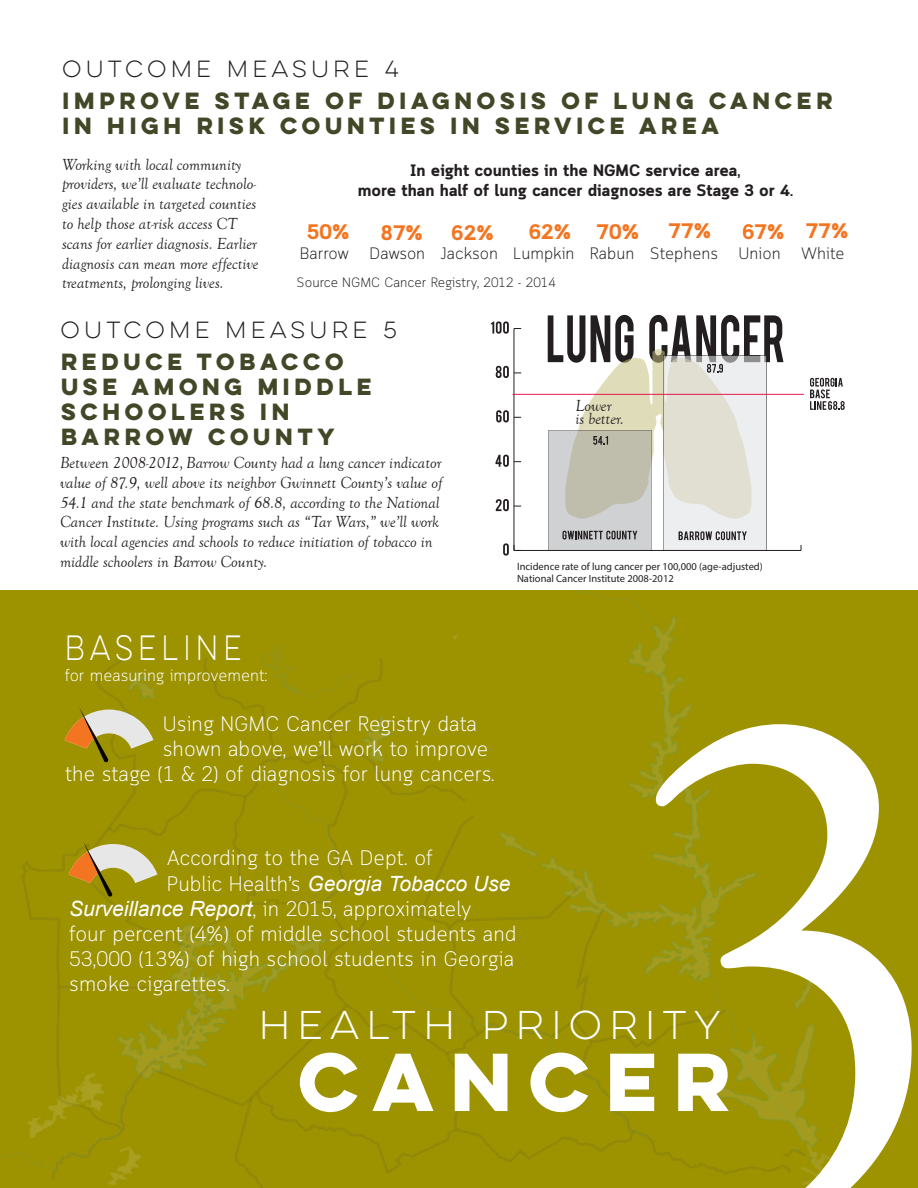
<style>
.page{position:relative;width:918px;height:1188px;background:#fff}
.page>*{position:absolute;margin:0;border:0;box-sizing:border-box;transform-origin:0 0}
.t1{font:744px "Goudy Old Style T";color:#fff}
.t2{font:700 73.5px "Lulo Clean One";color:#fff}
.t3{font:36px "Lulo Clean One";color:#fff}
.t4{font:31.5px "Lulo Clean One";color:#fff;scale:.81 1}
.t5{font:300 21px/25.2px "Cloud";color:#fff}
.t6{font:700 21px/25.2px "Lulo Clean One";color:#424727}
.t7{font:italic 21px "Arial";color:#fff}
.t8{font:21px "Lulo Clean One";color:#231f20}
.t9{font:700 21px "Cloud";color:#f47521}
.t10{font:italic 16.5px/19.8px "Goudy Old Style T";color:#231f20}
.t11{font:700 16.5px/19.8px "Cloud";color:#231f20;text-align:center}
.t12{font:300 16.5px "Cloud";color:#231f20}
.t13{font:300 16.5px "Cloud";color:#fff}
.t14{font:300 13.5px "Cloud";color:#231f20}
.t15{font:10.5px/12.6px "Myriad Pro";color:#231f20}
.s1{font-family:"Cloud";font-weight:300;font-style:normal}
.s2{font-family:"Arial";font-weight:400;font-style:italic}
</style>
<div class="page">
<div style="left:0;top:591px;width:918px;height:597px;background:#9d9200"></div>
<img style="left:0;top:635px;width:851px;height:553px">
<svg style="left:65px;top:707px;width:88px;height:56px"></svg>
<svg style="left:518px;top:505px;width:372px;height:224px"></svg>
<hr style="left:514px;top:550px;width:287px;height:1px;background:#231f20">
<hr style="left:514px;top:329px;width:1px;height:221px;background:#231f20">
<svg style="left:503px;top:543px;width:18px;height:13px"></svg>
<svg style="left:496px;top:499px;width:25px;height:12px"></svg>
<svg style="left:495px;top:455px;width:26px;height:12px"></svg>
<svg style="left:496px;top:410px;width:25px;height:12px"></svg>
<svg style="left:496px;top:366px;width:25px;height:12px"></svg>
<svg style="left:491px;top:321px;width:30px;height:13px"></svg>
<div style="left:663px;top:355px;width:104px;height:196px;background:#edeeef;border:1px solid #231f20"></div>
<div style="left:548px;top:430px;width:104px;height:121px;background:#d0d1d2;border:1px solid #231f20"></div>
<svg style="left:562px;top:531px;width:75px;height:9px"></svg>
<svg style="left:679px;top:531px;width:68px;height:9px"></svg>
<hr style="left:512px;top:394px;width:292px;height:1px;background:#e8184c">
<svg style="left:810px;top:378px;width:35px;height:32px"></svg>
<svg style="left:548px;top:315px;width:235px;height:204px"></svg>
<svg style="left:69px;top:842px;width:89px;height:55px"></svg>
<p class="t8" style="left:62px;top:54px;width:342px">OUTCOME MEASURE 4</p>
<p class="t6" style="left:63px;top:87px;width:776px">IMPROVE STAGE OF DIAGNOSIS OF LUNG CANCER<br>IN HIGH RISK COUNTIES IN SERVICE AREA</p>
<p class="t10" style="left:62px;top:155px;width:198px">Working with local community providers, we’ll evaluate technolo&shy;gies available in targeted counties to help those at-risk access CT scans for earlier diagnosis. Earlier diagnosis can mean more effective treatments, prolonging lives.</p>
<p class="t11" style="left:358px;top:162px;width:437px">In eight counties in the NGMC service area,<br>more than half of lung cancer diagnoses are Stage 3 or 4.</p>
<p class="t9" style="left:307px;top:219px;width:44px">50%</p>
<p class="t9" style="left:380px;top:220px;width:44px">87%</p>
<p class="t9" style="left:451px;top:220px;width:44px">62%</p>
<p class="t9" style="left:529px;top:219px;width:112px">62% 70%</p>
<p class="t9" style="left:669px;top:218px;width:44px">77%</p>
<p class="t9" style="left:742px;top:218px;width:108px">67% 77%</p>
<p class="t12" style="left:300px;top:244px;width:546px">Barrow Dawson Jackson Lumpkin Rabun Stephens Union White</p>
<p class="t14" style="left:297px;top:274px;width:261px">Source NGMC Cancer Registry, 2012 - 2014</p>
<p class="t8" style="left:61px;top:315px;width:342px">OUTCOME MEASURE 5</p>
<p class="t6" style="left:61px;top:348px;width:317px">REDUCE TOBACCO<br>USE AMONG MIDDLE<br>SCHOOLERS IN<br>BARROW COUNTY</p>
<p class="t10" style="left:60px;top:453px;width:384px">Between 2008-2012, Barrow County had a lung cancer indicator value of 87.9, well above its neighbor Gwinnett County’s value of 54.1 and the state benchmark of 68.8, according to the National Cancer Institute. Using programs such as “Tar Wars,” we’ll work with local agencies and schools to reduce initiation of tobacco in middle schoolers in Barrow County.</p>
<h3 class="t4" style="left:65px;top:626px;width:226px">BASELINE</h3>
<p class="t13" style="left:65px;top:666px;width:205px">for measuring improvement:</p>
<p class="t10" style="left:575px;top:399px;width:50px;line-height:13.5px">Lower is better.</p>
<p class="t15" style="left:517px;top:560px;width:247px">Incidence rate of lung cancer per 100,000 (age-adjusted)<br>National Cancer Institute 2008-2012</p>
<p class="t5" style="left:163px;top:712px;width:316px">Using NGMC Cancer Registry data</p>
<p class="t5" style="left:163px;top:738px;width:327px">shown above, we’ll work to improve</p>
<p class="t5" style="left:65px;top:763px;width:431px">the stage (1 &amp; 2) of diagnosis for lung cancers.</p>
<h1 class="t1" style="left:592px;top:579px;width:373px">3</h1>
<p class="t5" style="left:167px;top:847px;width:268px">According to the GA Dept. of</p>
<p class="t7" style="left:167px;top:870px;width:345px"><span class="s1">Public Health’s</span> Georgia Tobacco Use</p>
<p class="t5" style="left:69px;top:897px;width:449px"><span class="s2">Surveillance Report</span>, in 2015, approximately<br>four percent (4%) of middle school students and 53,000 (13%) of high school students in Georgia smoke cigarettes.</p>
<h3 class="t3" style="left:259px;top:1000px;width:471px">HEALTH PRIORITY</h3>
<h2 class="t2" style="left:298px;top:1025px;width:450px">CANCER</h2>
</div>
